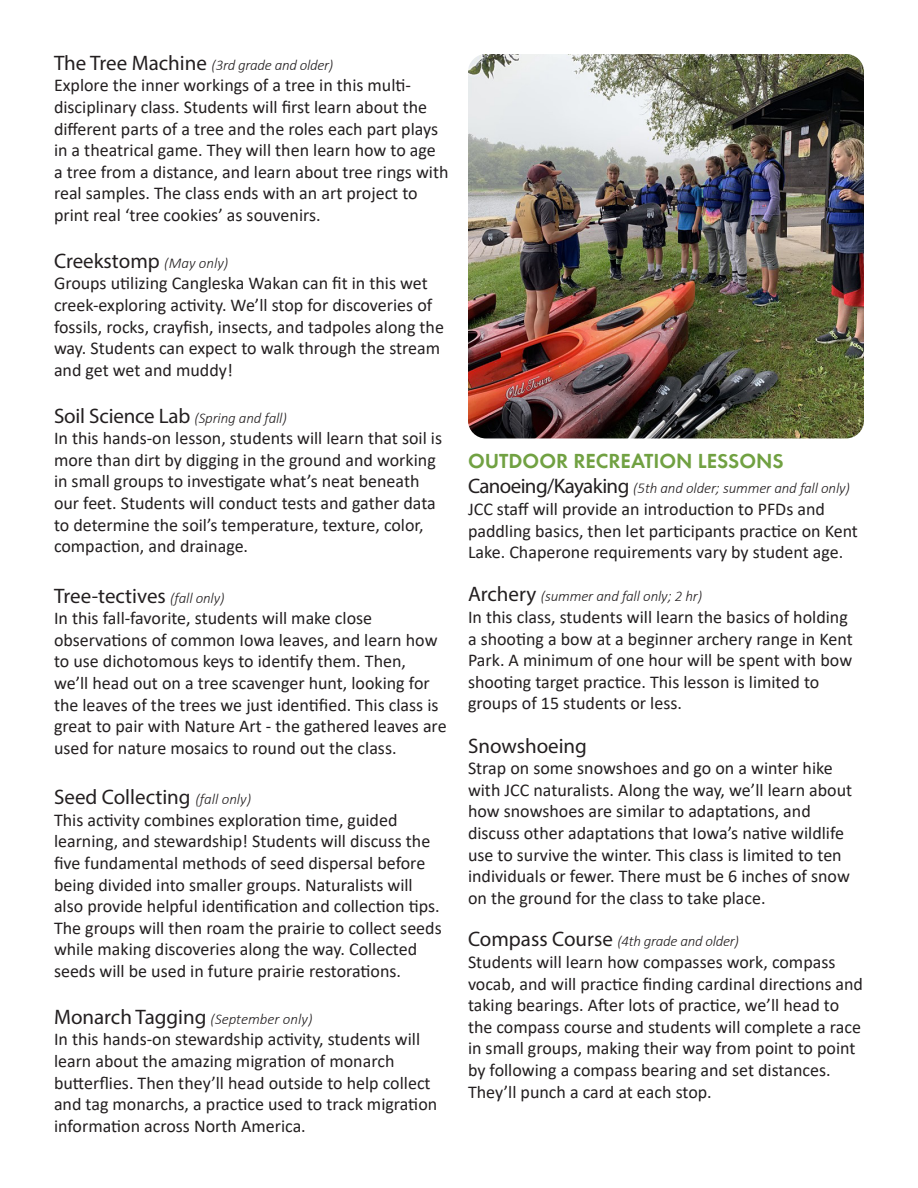
<style>
.page{position:relative;width:918px;height:1188px;background:#fff}
.page>*{position:absolute;margin:0;border:0;box-sizing:border-box;transform-origin:0 0}
.t1{font:21px "Myriad Pro";color:#231f20}
.t2{font:600 21px "Futura Round";color:#71a142}
.t3{font:18px/21.6px "Calibri";color:#231f20}
.t4{font:italic 300 15px "Calibri";letter-spacing:-.01em;color:#231f20}
.s1{font-family:"Myriad Pro";font-weight:400;font-style:normal;font-size:21px}
.s2{font-family:"Calibri";font-weight:300;font-style:italic;font-size:15px}
</style>
<div class="page">
<img style="left:468px;top:54px;width:396px;height:384px">
<p class="t4" style="left:54px;top:55px;width:281px"><span class="s1">The Tree Machine</span> (3rd grade and older)</p>
<p class="t3" style="left:54px;top:74px;width:396px">Explore the inner workings of a tree in this multi&shy;disciplinary class. Students will first learn about the different parts of a tree and the roles each part plays in a theatrical game. They will then learn how to age a tree from a distance, and learn about tree rings with real samples. The class ends with an art project to print real ‘tree cookies’ as souvenirs.</p>
<p class="t1" style="left:54px;top:248px;width:176px">Creekstomp <span class="s2">(May only)</span></p>
<p class="t3" style="left:54px;top:272px;width:391px">Groups utilizing Cangleska Wakan can fit in this wet creek-exploring activity. We’ll stop for discoveries of fossils, rocks, crayfish, insects, and tadpoles along the way. Students can expect to walk through the stream and get wet and muddy!</p>
<p class="t4" style="left:54px;top:408px;width:234px"><span class="s1">Soil Science Lab</span> (Spring and fall)</p>
<p class="t3" style="left:54px;top:427px;width:390px">In this hands-on lesson, students will learn that soil is more than dirt by digging in the ground and working in small groups to investigate what’s neat beneath our feet. Students will conduct tests and gather data to determine the soil’s temperature, texture, color, compaction, and drainage.</p>
<p class="t1" style="left:54px;top:583px;width:172px">Tree-tectives <span class="s2">(fall only)</span></p>
<p class="t3" style="left:54px;top:607px;width:394px">In this fall-favorite, students will make close observations of common Iowa leaves, and learn how to use dichotomous keys to identify them. Then,<br>we’ll head out on a tree scavenger hunt, looking for the leaves of the trees we just identified. This class is great to pair with Nature Art - the gathered leaves are used for nature mosaics to round out the class.</p>
<p class="t1" style="left:54px;top:784px;width:199px">Seed Collecting <span class="s2">(fall only)</span></p>
<p class="t3" style="left:54px;top:809px;width:389px">This activity combines exploration time, guided learning, and stewardship! Students will discuss the five fundamental methods of seed dispersal before being divided into smaller groups. Naturalists will also provide helpful identification and collection tips.<br>The groups will then roam the prairie to collect seeds while making discoveries along the way. Collected seeds will be used in future prairie restorations.</p>
<p class="t4" style="left:54px;top:1009px;width:260px"><span class="s1">Monarch Tagging</span> (September only)</p>
<p class="t3" style="left:54px;top:1028px;width:385px">In this hands-on stewardship activity, students will learn about the amazing migration of monarch butterflies. Then they’ll head outside to help collect and tag monarchs, a practice used to track migration information across North America.</p>
<p class="t2" style="left:468px;top:445px;width:317px">OUTDOOR RECREATION LESSONS</p>
<p class="t4" style="left:468px;top:479px;width:384px"><span class="s1">Canoeing/Kayaking</span> (5th and older; summer and fall only)</p>
<p class="t3" style="left:468px;top:498px;width:391px">JCC staff will provide an introduction to PFDs and paddling basics, then let participants practice on Kent<br>Lake. Chaperone requirements vary by student age.</p>
<p class="t4" style="left:468px;top:587px;width:236px"><span class="s1">Archery</span> (summer and fall only; 2 hr)</p>
<p class="t3" style="left:468px;top:606px;width:386px">In this class, students will learn the basics of holding a shooting a bow at a beginner archery range in Kent Park. A minimum of one hour will be spent with bow shooting target practice. This lesson is limited to groups of 15 students or less.</p>
<p class="t1" style="left:468px;top:733px;width:121px">Snowshoeing</p>
<p class="t3" style="left:468px;top:757px;width:386px">Strap on some snowshoes and go on a winter hike with JCC naturalists. Along the way, we’ll learn about how snowshoes are similar to adaptations, and discuss other adaptations that Iowa’s native wildlife use to survive the winter. This class is limited to ten individuals or fewer. There must be 6 inches of snow on the ground for the class to take place.</p>
<p class="t4" style="left:468px;top:932px;width:273px"><span class="s1">Compass Course</span> (4th grade and older)</p>
<p class="t3" style="left:468px;top:951px;width:397px">Students will learn how compasses work, compass vocab, and will practice finding cardinal directions and taking bearings. After lots of practice, we’ll head to the compass course and students will complete a race in small groups, making their way from point to point by following a compass bearing and set distances.<br>They’ll punch a card at each stop.</p>
</div>
